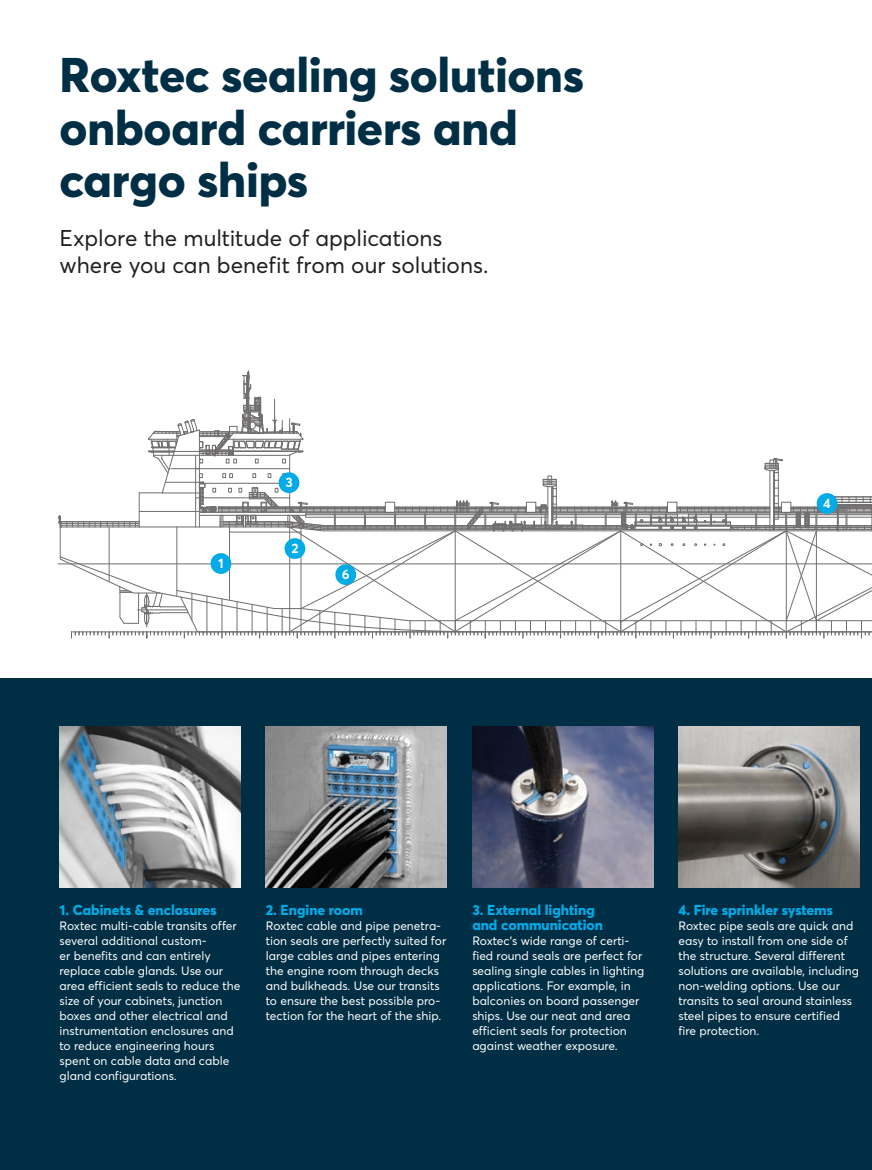
<style>
.page{position:relative;width:872px;height:1170px;background:#fff}
.page>*{position:absolute;margin:0;border:0;box-sizing:border-box;transform-origin:0 0}
.t1{font:800 48px/52.5px "Averta";letter-spacing:-.005em;color:#002f45}
.t2{font:22.5px/27px "Averta";color:#231f20}
.t3{font:800 14.25px/15px "Averta";color:#00abe7}
.t4{font:700 13.5px "Averta";color:#fff}
.t5{font:12px/15px "Averta";color:#fff}
</style>
<div class="page">
<hr style="left:58px;top:563px;width:814px;height:1px;background:#231f20">
<svg style="left:59px;top:371px;width:813px;height:267px"></svg>
<div style="left:0;top:678px;width:872px;height:491px;background:#002f45"></div>
<img style="left:60px;top:726px;width:180px;height:161px">
<img style="left:678px;top:726px;width:181px;height:161px">
<img style="left:266px;top:726px;width:180px;height:161px">
<img style="left:472px;top:726px;width:181px;height:161px">
<div style="left:210px;top:553px;width:21px;height:21px;background:#00abe7;border-radius:50%"></div>
<div style="left:284px;top:538px;width:21px;height:21px;background:#00abe7;border-radius:50%"></div>
<div style="left:279px;top:472px;width:20px;height:21px;background:#00abe7;border-radius:50%"></div>
<div style="left:335px;top:564px;width:21px;height:21px;background:#00abe7;border-radius:50%"></div>
<div style="left:816px;top:493px;width:21px;height:21px;background:#00abe7;border-radius:50%"></div>
<h1 class="t1" style="left:60px;top:48px;width:526px">Roxtec sealing solutions onboard carriers and cargo ships</h1>
<h2 class="t2" style="left:60px;top:224px;width:430px">Explore the multitude of applications where you can benefit from our solutions.</h2>
<p class="t4" style="left:285px;top:473px;width:9px">3</p>
<p class="t4" style="left:218px;top:554px;width:7px">1</p>
<p class="t4" style="left:291px;top:539px;width:9px">2</p>
<p class="t4" style="left:342px;top:565px;width:9px">6</p>
<p class="t4" style="left:823px;top:494px;width:9px">4</p>
<p class="t3" style="left:60px;top:901px;width:159px">1. Cabinets &amp; enclosures</p>
<p class="t5" style="left:60px;top:917px;width:182px">Roxtec multi-cable transits offer several additional custom-<br>er benefits and can entirely replace cable glands. Use our area efficient seals to reduce the size of your cabinets, junction boxes and other electrical and instrumentation enclosures and to reduce engineering hours spent on cable data and cable gland configurations.</p>
<p class="t3" style="left:266px;top:901px;width:99px">2. Engine room</p>
<p class="t5" style="left:266px;top:917px;width:182px">Roxtec cable and pipe penetra&shy;tion seals are perfectly suited for large cables and pipes entering the engine room through decks and bulkheads. Use our transits to ensure the best possible pro&shy;tection for the heart of the ship.</p>
<p class="t3" style="left:472px;top:901px;width:132px">3. External lighting and communication</p>
<p class="t5" style="left:472px;top:932px;width:174px">Roxtec’s wide range of certi&shy;fied round seals are perfect for sealing single cables in lighting applications. For example, in balconies on board passenger ships. Use our neat and area efficient seals for protection against weather exposure.</p>
<p class="t3" style="left:678px;top:901px;width:156px">4. Fire sprinkler systems</p>
<p class="t5" style="left:678px;top:917px;width:182px">Roxtec pipe seals are quick and easy to install from one side of the structure. Several different solutions are available, including non-welding options. Use our transits to seal around stainless steel pipes to ensure certified fire protection.</p>
</div>
